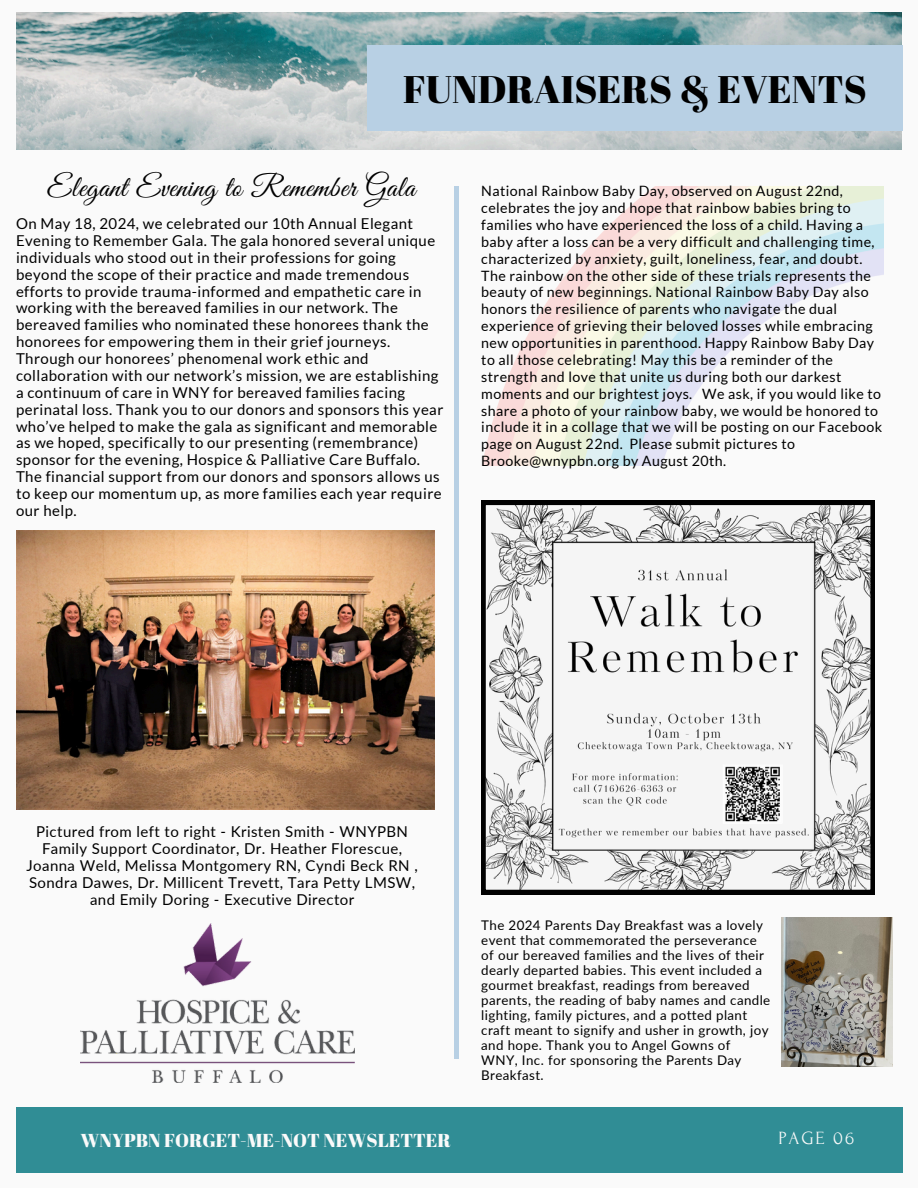
<style>
.page{position:relative;width:918px;height:1188px;background:#fafafa}
.page>*{position:absolute;margin:0;border:0;box-sizing:border-box;transform-origin:0 0}
.t1{font:38.4px "Abril Fatface";color:#000}
.t2{font:30px "Great Vibes";letter-spacing:.02em;color:#000}
.t3{font:18.75px "Abril Fatface";color:#fafafa}
.t4{font:18.6px "Forum";letter-spacing:.1em;color:#fafafa}
.t5{font:15px/16.8px "Lato";letter-spacing:.03em;color:#000}
.t6{font:14.25px/16.8px "Lato";letter-spacing:.03em;color:#000}
.t7{font:13.35px/15px "Lato";letter-spacing:.03em;color:#000}
</style>
<div class="page">
<img style="left:16px;top:12px;width:886px;height:138px">
<div style="left:16px;top:1107px;width:887px;height:66px;background:#308d95"></div>
<div style="left:367px;top:46px;width:535px;height:85px;background:#b8d0e4"></div>
<img style="left:16px;top:531px;width:419px;height:279px">
<img style="left:81px;top:924px;width:273px;height:158px">
<img style="left:482px;top:186px;width:401px;height:279px">
<img style="left:781px;top:918px;width:112px;height:148px">
<svg style="left:481px;top:501px;width:394px;height:393px"></svg>
<hr style="left:455px;top:187px;width:4px;height:872px;background:#b8d0e4">
<p class="t1" style="left:403px;top:63px;width:465px">FUNDRAISERS &amp; EVENTS</p>
<p class="t2" style="left:47px;top:171px;width:370px">Elegant Evening to Remember Gala</p>
<h4 class="t5" style="left:16px;top:215px;width:429px">On May 18, 2024, we celebrated our 10th Annual Elegant Evening to Remember Gala. The gala honored several unique individuals who stood out in their professions for going beyond the scope of their practice and made tremendous efforts to provide trauma-informed and empathetic care in working with the bereaved families in our network. The bereaved families who nominated these honorees thank the honorees for empowering them in their grief journeys.<br>Through our honorees’ phenomenal work ethic and collaboration with our network’s mission, we are establishing a continuum of care in WNY for bereaved families facing perinatal loss. Thank you to our donors and sponsors this year who’ve helped to make the gala as significant and memorable as we hoped, specifically to our presenting (remembrance) sponsor for the evening, Hospice &amp; Palliative Care Buffalo.<br>The financial support from our donors and sponsors allows us to keep our momentum up, as more families each year require our help.</h4>
<p class="t6" style="left:481px;top:182px;width:402px">National Rainbow Baby Day, observed on August 22nd, celebrates the joy and hope that rainbow babies bring to families who have experienced the loss of a child. Having a baby after a loss can be a very difficult and challenging time, characterized by anxiety, guilt, loneliness, fear, and doubt.<br>The rainbow on the other side of these trials represents the beauty of new beginnings. National Rainbow Baby Day also honors the resilience of parents who navigate the dual experience of grieving their beloved losses while embracing new opportunities in parenthood. Happy Rainbow Baby Day to all those celebrating! May this be a reminder of the strength and love that unite us during both our darkest moments and our brightest joys. We ask, if you would like to share a photo of your rainbow baby, we would be honored to include it in a collage that we will be posting on our Facebook page on August 22nd. Please submit pictures to Brooke@wnypbn.org by August 20th.</p>
<p class="t5" style="left:27px;top:823px;width:393px;text-align:center">Pictured from left to right - Kristen Smith - WNYPBN Family Support Coordinator, Dr. Heather Florescue, Joanna Weld, Melissa Montgomery RN, Cyndi Beck RN , Sondra Dawes, Dr. Millicent Trevett, Tara Petty LMSW, and Emily Doring - Executive Director</p>
<p class="t7" style="left:481px;top:917px;width:291px">The 2024 Parents Day Breakfast was a lovely event that commemorated the perseverance of our bereaved families and the lives of their dearly departed babies. This event included a gourmet breakfast, readings from bereaved parents, the reading of baby names and candle lighting, family pictures, and a potted plant craft meant to signify and usher in growth, joy and hope. Thank you to Angel Gowns of WNY, Inc. for sponsoring the Parents Day Breakfast.</p>
<h4 class="t3" style="left:81px;top:1127px;width:372px">WNYPBN FORGET-ME-NOT NEWSLETTER</h4>
<p class="t4" style="left:778px;top:1128px;width:77px">PAGE 06</p>
</div>
